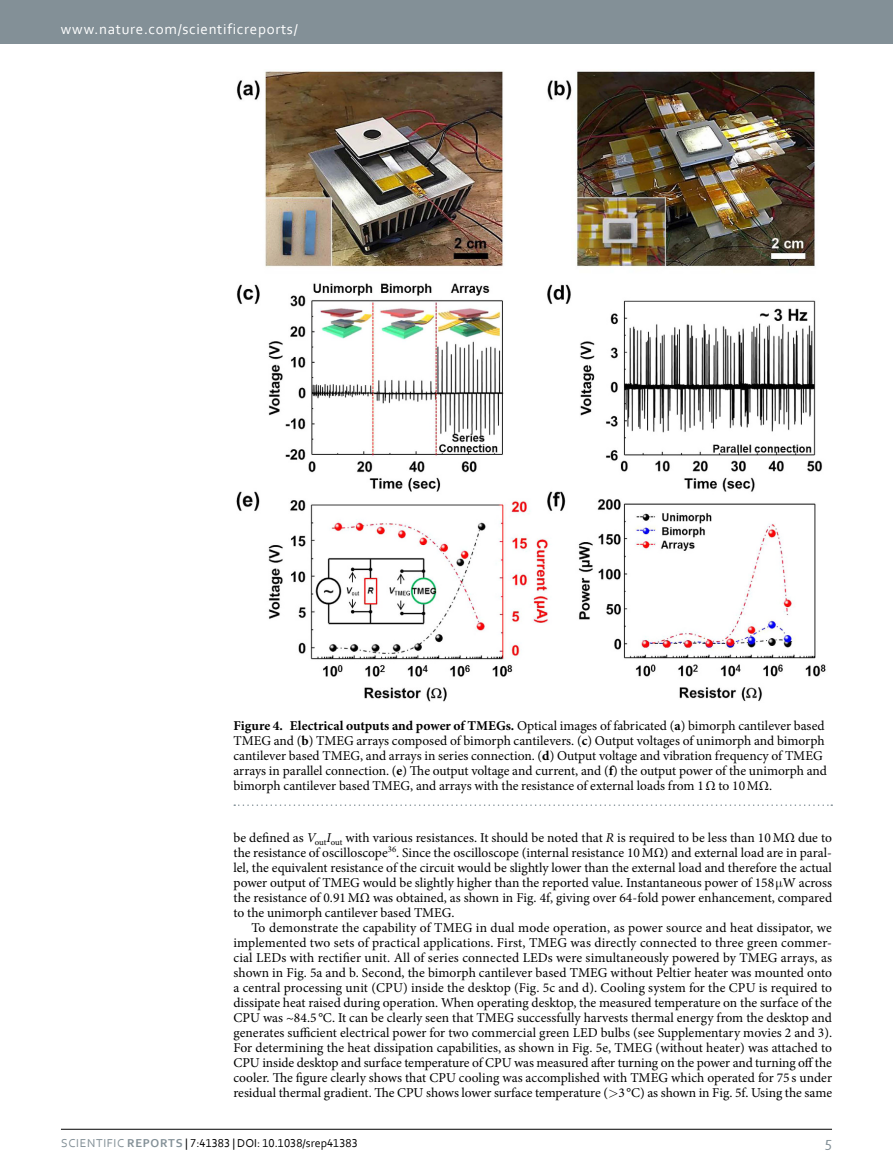
<style>
.page{position:relative;width:893px;height:1174px;background:#fff}
.page>*{position:absolute;margin:0;border:0;box-sizing:border-box;transform-origin:0 0}
.t1{font:15px "Corbel";letter-spacing:.045em;color:#fff}
.t2{font:15px "Corbel";color:#839097}
.t3{font:13.5px/15px "Minion Pro";color:#000;text-align:justify}
.t4{font:12px "Corbel";color:#000}
.s1{font-weight:700}
.s2{font-style:italic}
.s3{color:#839097}
.s4{font-weight:700;color:#839097}
</style>
<div class="page">
<div style="left:0;top:0;width:893px;height:43px;background:#839097"></div>
<hr style="left:61px;top:1129px;width:771px;height:1px;background:#000">
<img style="left:236px;top:71px;width:590px;height:631px">
<svg style="left:234px;top:804px;width:598px;height:2px"></svg>
<p class="t1" style="left:61px;top:19px;width:238px">www.nature.com/scientificreports/</p>
<p class="t3" style="left:233px;top:718px;width:595px;text-align:left"><span class="s1">Figure 4. Electrical outputs and power of TMEGs.</span> Optical images of fabricated (<span class="s1">a</span>) bimorph cantilever based TMEG and (<span class="s1">b</span>) TMEG arrays composed of bimorph cantilevers. (<span class="s1">c</span>) Output voltages of unimorph and bimorph cantilever based TMEG, and arrays in series connection. (<span class="s1">d</span>) Output voltage and vibration frequency of TMEG arrays in parallel connection. (<span class="s1">e</span>) The output voltage and current, and (<span class="s1">f</span>) the output power of the unimorph and bimorph cantilever based TMEG, and arrays with the resistance of external loads from 1Ω to 10MΩ.</p>
<p class="t3" style="left:233px;top:830px;width:600px">be defined as <span class="s2">V</span><sub>out</sub><span class="s2">I</span><sub>out</sub> with various resistances. It should be noted that <span class="s2">R</span> is required to be less than 10MΩ due to the resistance of oscilloscope<sup>36</sup>. Since the oscilloscope (internal resistance 10MΩ) and external load are in paral&shy;lel, the equivalent resistance of the circuit would be slightly lower than the external load and therefore the actual power output of TMEG would be slightly higher than the reported value. Instantaneous power of 158 W across the resistance of 0.91MΩ was obtained, as shown in Fig. 4f, giving over 64-fold power enhancement, compared to the unimorph cantilever based TMEG.</p>
<p class="t3" style="left:233px;top:920px;width:600px;text-indent:18px">To demonstrate the capability of TMEG in dual mode operation, as power source and heat dissipator, we implemented two sets of practical applications. First, TMEG was directly connected to three green commer&shy;cial LEDs with rectifier unit. All of series connected LEDs were simultaneously powered by TMEG arrays, as shown in Fig. 5a and b. Second, the bimorph cantilever based TMEG without Peltier heater was mounted onto a central processing unit (CPU) inside the desktop (Fig. 5c and d). Cooling system for the CPU is required to dissipate heat raised during operation. When operating desktop, the measured temperature on the surface of the CPU was ~84.5 °C. It can be clearly seen that TMEG successfully harvests thermal energy from the desktop and generates sufficient electrical power for two commercial green LED bulbs (see Supplementary movies 2 and 3).<br>For determining the heat dissipation capabilities, as shown in Fig. 5e, TMEG (without heater) was attached to CPU inside desktop and surface temperature of CPU was measured after turning on the power and turning off the cooler. The figure clearly shows that CPU cooling was accomplished with TMEG which operated for 75 s under residual thermal gradient. The CPU shows lower surface temperature ( 3 °C) as shown in Fig. 5f. Using the same</p>
<p class="t4" style="left:61px;top:1135px;width:298px"><span class="s3">Scientific</span> <span class="s4">REPORTS</span> | 7:41383 | DOI: 10.1038/srep41383</p>
<p class="t2" style="left:825px;top:1132px;width:9px">5</p>
</div>
